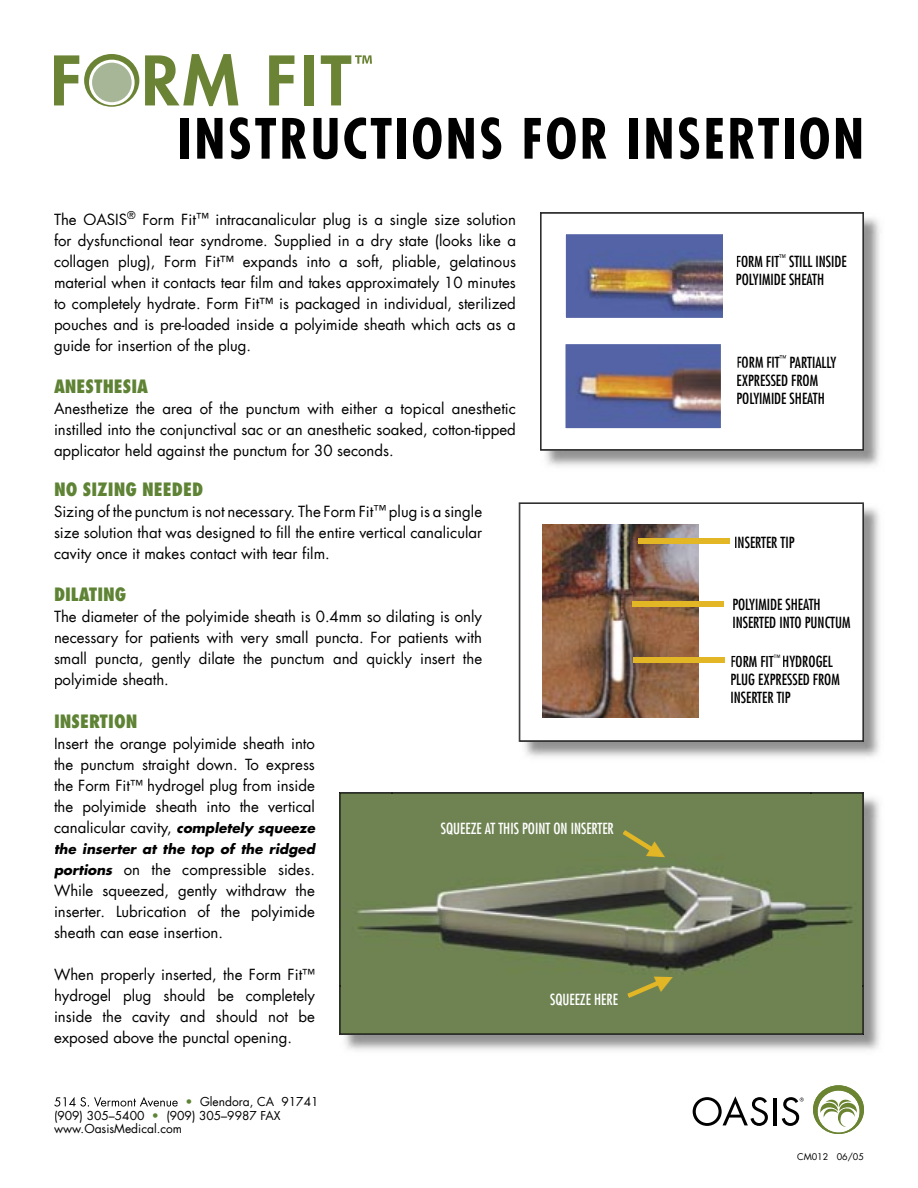
<style>
.page{position:relative;width:918px;height:1188px;background:#fff}
.page>*{position:absolute;margin:0;border:0;box-sizing:border-box;transform-origin:0 0}
.t1{font:700 condensed 54px "Futura LT";letter-spacing:.05em;color:#000}
.t2{font:800 condensed 18px "Futura LT";color:#5f8335}
.t3{font:15px/21px "Futura LT";color:#000;text-align:justify}
.t4{font:condensed 15px/18px "Futura LT";color:#000}
.t5{font:condensed 15px "Futura LT";color:#fff}
.t6{font:italic 700 13.5px "Futura LT";color:#000}
.t7{font:12px/13.5px "Futura LT";color:#000}
.t8{font:9px "Futura LT";color:#000}
.s1{font-size:13.5px}
.s2{font-weight:700;font-style:italic;font-size:13.5px}
.s3{color:#5f8335}
</style>
<div class="page">
<svg style="left:693px;top:1096px;width:75px;height:30px"></svg>
<hr style="left:773px;top:1098px;width:4px;height:27px;background:#000">
<svg style="left:813px;top:1085px;width:51px;height:49px"></svg>
<svg style="left:782px;top:1097px;width:22px;height:29px"></svg>
<svg style="left:54px;top:1097px;width:124px;height:10px"></svg>
<svg style="left:54px;top:54px;width:85px;height:53px"></svg>
<svg style="left:145px;top:54px;width:93px;height:52px"></svg>
<svg style="left:269px;top:55px;width:25px;height:50px"></svg>
<div style="left:304px;top:55px;width:10px;height:50px;background:#6b8334"></div>
<svg style="left:321px;top:55px;width:51px;height:50px"></svg>
<img style="left:545px;top:217px;width:335px;height:250px">
<svg style="left:541px;top:213px;width:322px;height:237px"></svg>
<img style="left:566px;top:234px;width:157px;height:84px">
<hr style="left:564px;top:233px;width:2px;height:86px;background:#fff">
<hr style="left:565px;top:318px;width:159px;height:1px;background:#fff">
<hr style="left:723px;top:233px;width:1px;height:86px;background:#fff">
<hr style="left:565px;top:233px;width:159px;height:1px;background:#fff">
<img style="left:566px;top:344px;width:155px;height:84px">
<hr style="left:564px;top:343px;width:2px;height:86px;background:#fff">
<hr style="left:565px;top:428px;width:157px;height:2px;background:#fff">
<hr style="left:721px;top:343px;width:1px;height:86px;background:#fff">
<hr style="left:565px;top:343px;width:157px;height:1px;background:#fff">
<svg style="left:737px;top:355px;width:110px;height:69px"></svg>
<div style="left:787px;top:356px;width:49px;height:12px;background:#fff"></div>
<div style="left:737px;top:374px;width:81px;height:12px;background:#fff"></div>
<div style="left:737px;top:392px;width:87px;height:12px;background:#fff"></div>
<svg style="left:736px;top:254px;width:113px;height:54px"></svg>
<div style="left:786px;top:256px;width:61px;height:11px;background:#fff"></div>
<div style="left:737px;top:274px;width:86px;height:11px;background:#fff"></div>
<img style="left:524px;top:507px;width:356px;height:250px">
<svg style="left:520px;top:503px;width:343px;height:238px"></svg>
<img style="left:542px;top:524px;width:156px;height:193px">
<div style="left:733px;top:598px;width:88px;height:12px;background:#fff"></div>
<div style="left:733px;top:616px;width:117px;height:12px;background:#fff"></div>
<div style="left:633px;top:657px;width:92px;height:6px;background:#e2b625"></div>
<svg style="left:731px;top:655px;width:49px;height:12px"></svg>
<div style="left:783px;top:656px;width:50px;height:11px;background:#fff"></div>
<div style="left:731px;top:674px;width:109px;height:11px;background:#fff"></div>
<div style="left:731px;top:692px;width:60px;height:11px;background:#fff"></div>
<div style="left:632px;top:601px;width:92px;height:6px;background:#e2b625"></div>
<div style="left:638px;top:538px;width:92px;height:6px;background:#e2b625"></div>
<div style="left:735px;top:537px;width:59px;height:11px;background:#fff"></div>
<img style="left:344px;top:797px;width:536px;height:254px">
<img style="left:340px;top:793px;width:524px;height:242px">
<div style="left:340px;top:986px;width:523px;height:48px;background:#6f8352"></div>
<div style="left:340px;top:793px;width:53px;height:194px;background:#6f8352"></div>
<img style="left:810px;top:793px;width:53px;height:194px">
<div style="left:392px;top:793px;width:420px;height:49px;background:#6f8352"></div>
<svg style="left:623px;top:830px;width:47px;height:35px;background:#7c884c"></svg>
<svg style="left:627px;top:969px;width:49px;height:29px"></svg>
<h1 class="t1" style="left:178px;top:105px;width:688px">INSTRUCTIONS FOR INSERTION</h1>
<p class="t3" style="left:54px;top:209px;width:464px">The OASIS<sup>®</sup> Form Fit<span class="s1">™</span> intracanalicular plug is a single size solution for dysfunctional tear syndrome. Supplied in a dry state (looks like a collagen plug), Form Fit™ expands into a soft, pliable, gelatinous material when it contacts tear film and takes approximately 10 minutes to completely hydrate. Form Fit™ is packaged in individual, sterilized pouches and is pre-loaded inside a polyimide sheath which acts as a guide for insertion of the plug.</p>
<p class="t2" style="left:54px;top:375px;width:96px">ANESTHESIA</p>
<p class="t3" style="left:54px;top:398px;width:464px">Anesthetize the area of the punctum with either a topical anesthetic instilled into the conjunctival sac or an anesthetic soaked, cotton-tipped applicator held against the punctum for 30 seconds.</p>
<p class="t2" style="left:54px;top:478px;width:151px">NO SIZING NEEDED</p>
<p class="t3" style="left:54px;top:501px;width:430px">Sizing of the punctum is not necessary. The Form Fit<span class="s1">™</span> plug is a single size solution that was designed to fill the entire vertical canalicular cavity once it makes contact with tear film.</p>
<p class="t2" style="left:54px;top:583px;width:74px">DILATING</p>
<p class="t3" style="left:54px;top:606px;width:430px">The diameter of the polyimide sheath is 0.4mm so dilating is only necessary for patients with very small puncta. For patients with small puncta, gently dilate the punctum and quickly insert the polyimide sheath.</p>
<p class="t2" style="left:54px;top:710px;width:85px">INSERTION</p>
<p class="t3" style="left:54px;top:733px;width:263px">Insert the orange polyimide sheath into the punctum straight down. To express the Form Fit<span class="s1">™</span> hydrogel plug from inside the polyimide sheath into the vertical canalicular cavity, <span class="s2">completely squeeze</span></p>
<p class="t6" style="left:54px;top:840px;width:262px">the inserter at the top of the ridged</p>
<p class="t3" style="left:54px;top:859px;width:262px"><span class="s2">portions</span> on the compressible sides.<br>While squeezed, gently withdraw the inserter. Lubrication of the polyimide sheath can ease insertion.</p>
<p class="t3" style="left:54px;top:964px;width:263px">When properly inserted, the Form Fit<span class="s1">™ </span>hydrogel plug should be completely inside the cavity and should not be exposed above the punctal opening.</p>
<p class="t7" style="left:54px;top:1095px;width:266px;text-indent:132px"><span class="s3">•</span> Glendora, CA 91741 (909) 305–5400 <span class="s3">•</span> (909) 305–9987 FAX www.OasisMedical.com</p>
<p class="t5" style="left:441px;top:819px;width:175px">SQUEEZE AT THIS POINT ON INSERTER</p>
<p class="t5" style="left:550px;top:991px;width:69px">SQUEEZE HERE</p>
<p class="t4" style="left:736px;top:252px;width:112px">FORM FIT<sup>™</sup> STILL INSIDE<br>POLYIMIDE SHEATH</p>
<p class="t4" style="left:736px;top:353px;width:101px">FORM FIT<sup>™</sup> PARTIALLY<br>EXPRESSED FROM<br>POLYIMIDE SHEATH</p>
<p class="t4" style="left:734px;top:534px;width:62px">INSERTER TIP</p>
<p class="t4" style="left:732px;top:595px;width:120px">POLYIMIDE SHEATH<br>INSERTED INTO PUNCTUM</p>
<p class="t4" style="left:730px;top:653px;width:111px">FORM FIT<sup>™</sup> HYDROGEL<br>PLUG EXPRESSED FROM<br>INSERTER TIP</p>
<p class="t8" style="left:797px;top:1151px;width:68px">CM012 06/05</p>
</div>
